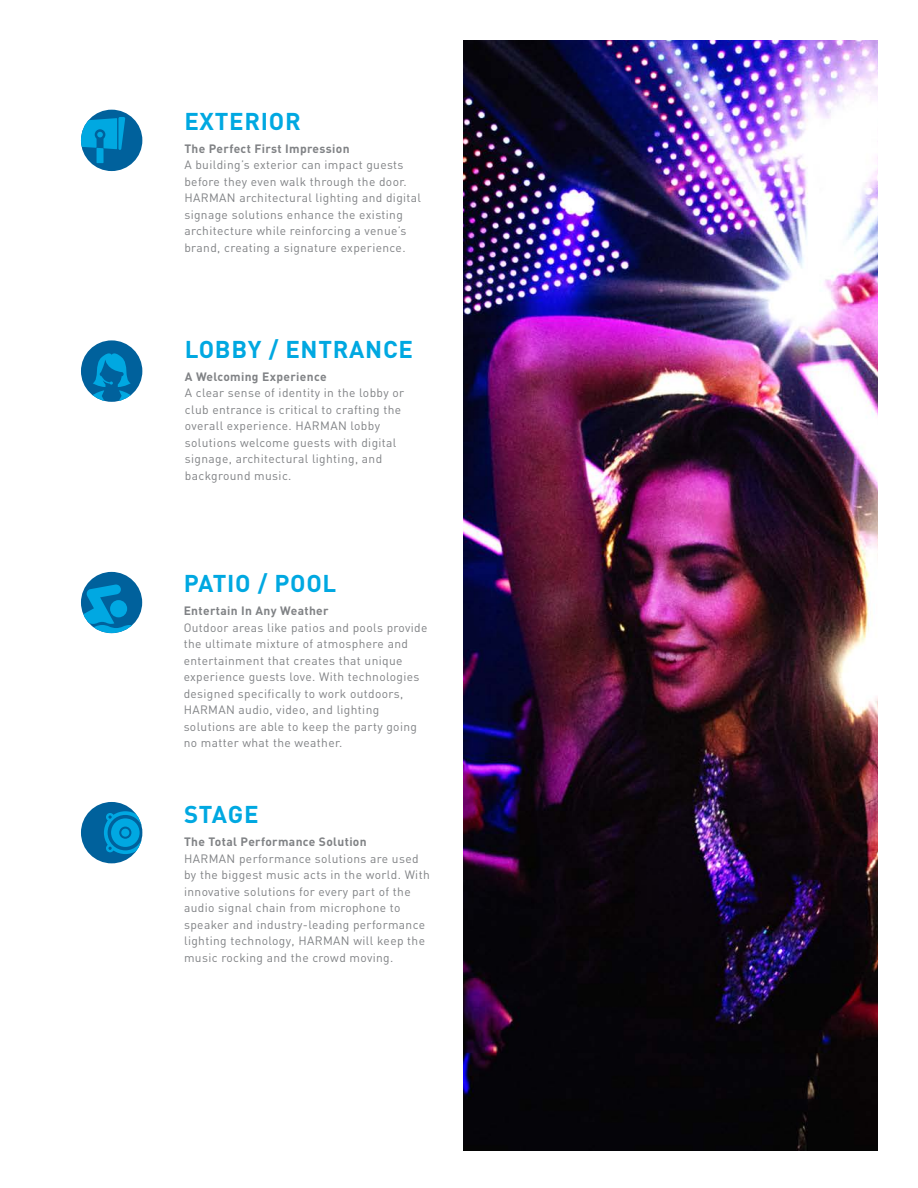
<style>
.page{position:relative;width:918px;height:1188px;background:#fff}
.page>*{position:absolute;margin:0;border:0;box-sizing:border-box;transform-origin:0 0}
.t1{font:700 24px "DIN";letter-spacing:.03em;color:#00a8e1}
.t2{font:12px/16.5px "DIN";letter-spacing:.03em;color:#808285}
.t3{font:700 12px "DIN";letter-spacing:.03em;color:#808285}
</style>
<div class="page">
<div style="left:81px;top:572px;width:61px;height:61px;background:#00619c;border-radius:50%"></div>
<svg style="left:81px;top:585px;width:61px;height:48px"></svg>
<div style="left:81px;top:110px;width:61px;height:61px;background:#00619c;border-radius:50%"></div>
<svg style="left:81px;top:117px;width:44px;height:46px"></svg>
<div style="left:81px;top:802px;width:61px;height:61px;background:#00619c;border-radius:50%"></div>
<svg style="left:104px;top:811px;width:38px;height:43px"></svg>
<div style="left:81px;top:340px;width:61px;height:62px;background:#00619c;border-radius:50%"></div>
<svg style="left:86px;top:350px;width:51px;height:52px"></svg>
<img style="left:464px;top:40px;width:414px;height:1110px">
<p class="t1" style="left:184px;top:105px;width:118px">EXTERIOR</p>
<p class="t3" style="left:184px;top:141px;width:167px">The Perfect First Impression</p>
<p class="t2" style="left:184px;top:157px;width:238px">A building’s exterior can impact guests before they even walk through the door.<br>HARMAN architectural lighting and digital signage solutions enhance the existing architecture while reinforcing a venue’s brand, creating a signature experience.</p>
<p class="t1" style="left:185px;top:333px;width:230px">LOBBY / ENTRANCE</p>
<p class="t3" style="left:185px;top:369px;width:143px">A Welcoming Experience</p>
<p class="t2" style="left:185px;top:384px;width:221px">A clear sense of identity in the lobby or</p>
<p class="t2" style="left:185px;top:401px;width:218px">club entrance is critical to crafting the overall experience. HARMAN lobby</p>
<p class="t2" style="left:185px;top:434px;width:213px">solutions welcome guests with digital signage, architectural lighting, and background music.</p>
<p class="t1" style="left:184px;top:567px;width:154px">PATIO / POOL</p>
<p class="t3" style="left:184px;top:603px;width:146px">Entertain In Any Weather</p>
<p class="t2" style="left:184px;top:619px;width:245px">Outdoor areas like patios and pools provide the ultimate mixture of atmosphere and</p>
<p class="t2" style="left:184px;top:652px;width:237px">entertainment that creates that unique experience guests love. With technologies designed specifically to work outdoors, HARMAN audio, video, and lighting solutions are able to keep the party going no matter what the weather.</p>
<p class="t1" style="left:184px;top:799px;width:76px">STAGE</p>
<p class="t3" style="left:184px;top:834px;width:184px">The Total Performance Solution</p>
<p class="t2" style="left:184px;top:850px;width:247px">HARMAN performance solutions are used by the biggest music acts in the world. With</p>
<p class="t2" style="left:184px;top:883px;width:243px">innovative solutions for every part of the audio signal chain from microphone to speaker and industry-leading performance lighting technology, HARMAN will keep the music rocking and the crowd moving.</p>
</div>
